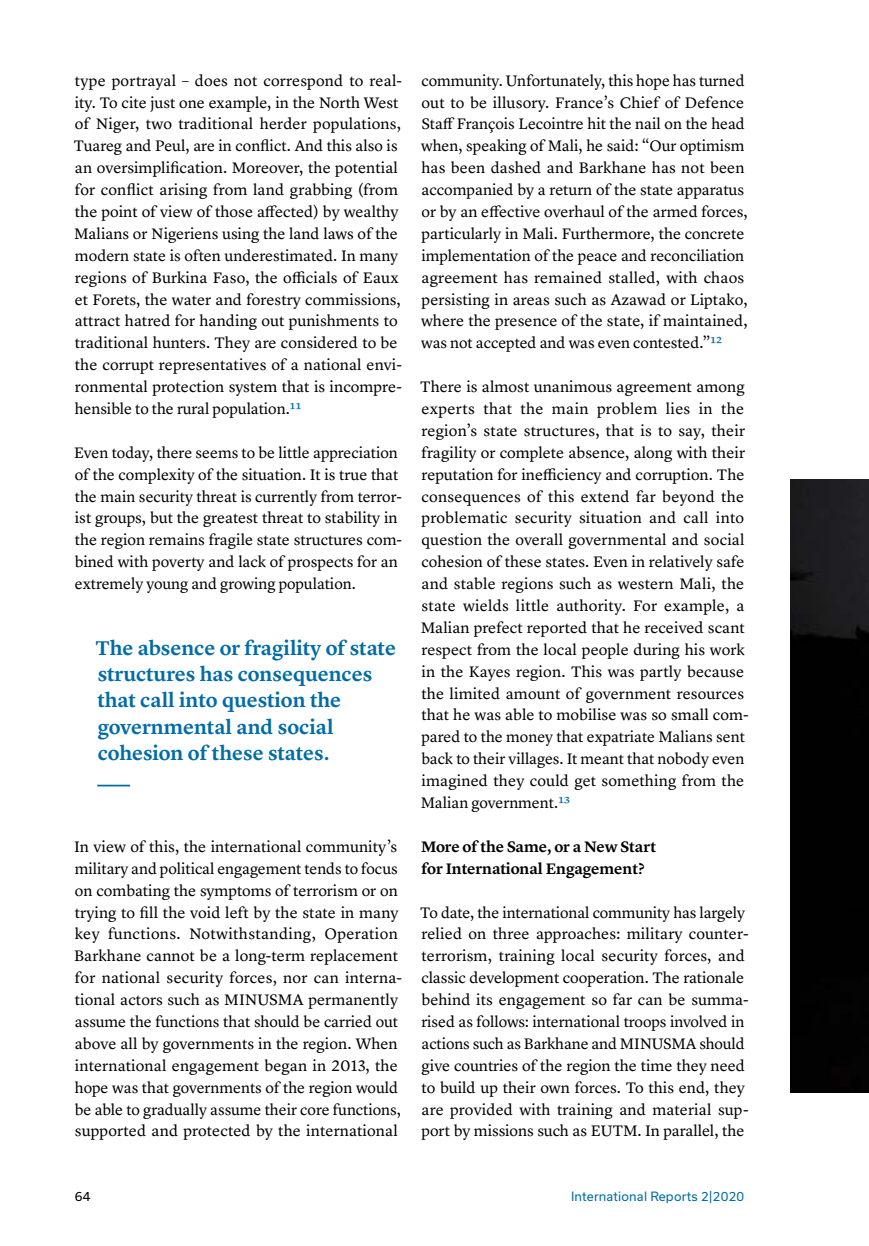
<style>
.page{position:relative;width:869px;height:1246px;background:#fff}
.page>*{position:absolute;margin:0;border:0;box-sizing:border-box;transform-origin:0 0}
.t1{font:600 20.65px/26.2px "Lyon Text";color:#006ca6}
.Paragraph{font:15.75px/21.9px "Lyon Text";color:#000}
.Header3{font:600 15.75px/21.9px "Lyon Text";letter-spacing:-.005em;color:#000}
.t2{font:12.25px "Usual";letter-spacing:.015em;color:#006ca6}
.t3{font:12.25px "Usual";color:#000}
.s1{color:#006ca6}
</style>
<div class="page">
<hr style="left:97px;top:784px;width:33px;height:2px;background:#006ca6">
<img style="left:790px;top:479px;width:78px;height:613px">
<p class="Paragraph" style="left:74px;top:68px;width:330px">type portrayal – does not correspond to real&shy;ity. To cite just one example, in the North West of Niger, two traditional herder populations, Tuareg and Peul, are in conflict. And this also is an oversimplification. Moreover, the potential for conflict arising from land grabbing (from the point of view of those affected) by wealthy Malians or Nigeriens using the land laws of the modern state is often underestimated. In many regions of Burkina Faso, the officials of Eaux et Forets, the water and forestry commissions, attract hatred for handing out punishments to traditional hunters. They are considered to be the corrupt representatives of a national envi&shy;ronmental protection system that is incompre&shy;hensible to the rural population.<span class="s1">11</span></p>
<p class="Paragraph" style="left:74px;top:440px;width:329px">Even today, there seems to be little appreciation of the complexity of the situation. It is true that the main security threat is currently from terror&shy;ist groups, but the greatest threat to stability in the region remains fragile state structures com&shy;bined with poverty and lack of prospects for an extremely young and growing population.</p>
<p class="t1" style="left:95px;top:633px;width:302px">The absence or fragility of state structures has consequences that call into question the governmental and social cohesion of these states.</p>
<p class="Paragraph" style="left:74px;top:834px;width:329px">In view of this, the international community’s military and political engagement tends to focus on combating the symptoms of terrorism or on trying to fill the void left by the state in many key functions. Notwithstanding, Operation Barkhane cannot be a long-term replacement for national security forces, nor can interna&shy;tional actors such as MINUSMA permanently assume the functions that should be carried out above all by governments in the region. When international engagement began in 2013, the hope was that governments of the region would be able to gradually assume their core functions, supported and protected by the international</p>
<p class="Paragraph" style="left:421px;top:68px;width:328px">community. Unfortunately, this hope has turned out to be illusory. France’s Chief of Defence Staff François Lecointre hit the nail on the head when, speaking of Mali, he said: “Our optimism has been dashed and Barkhane has not been accompanied by a return of the state apparatus or by an effective overhaul of the armed forces, particularly in Mali. Furthermore, the concrete implementation of the peace and reconciliation agreement has remained stalled, with chaos persisting in areas such as Azawad or Liptako, where the presence of the state, if maintained, was not accepted and was even contested.”<span class="s1">12</span></p>
<p class="Paragraph" style="left:420px;top:374px;width:330px">There is almost unanimous agreement among experts that the main problem lies in the region’s state structures, that is to say, their fragility or complete absence, along with their reputation for inefficiency and corruption. The consequences of this extend far beyond the problematic security situation and call into question the overall governmental and social cohesion of these states. Even in relatively safe and stable regions such as western Mali, the state wields little authority. For example, a Malian prefect reported that he received scant respect from the local people during his work in the Kayes region. This was partly because the limited amount of government resources that he was able to mobilise was so small com&shy;pared to the money that expatriate Malians sent back to their villages. It meant that nobody even imagined they could get something from the Malian government.<span class="s1">13</span></p>
<p class="Header3" style="left:421px;top:834px;width:236px">More of the Same, or a New Start for International Engagement?</p>
<p class="Paragraph" style="left:420px;top:899px;width:330px">To date, the international community has largely relied on three approaches: military counter&shy;terrorism, training local security forces, and classic development cooperation. The rationale behind its engagement so far can be summa&shy;rised as follows: international troops involved in actions such as Barkhane and MINUSMA should give countries of the region the time they need to build up their own forces. To this end, they are provided with training and material sup&shy;port by missions such as EUTM. In parallel, the</p>
<p class="t3" style="left:75px;top:1188px;width:17px">64</p>
<p class="t2" style="left:570px;top:1188px;width:175px">International Reports 2|2020</p>
</div>
